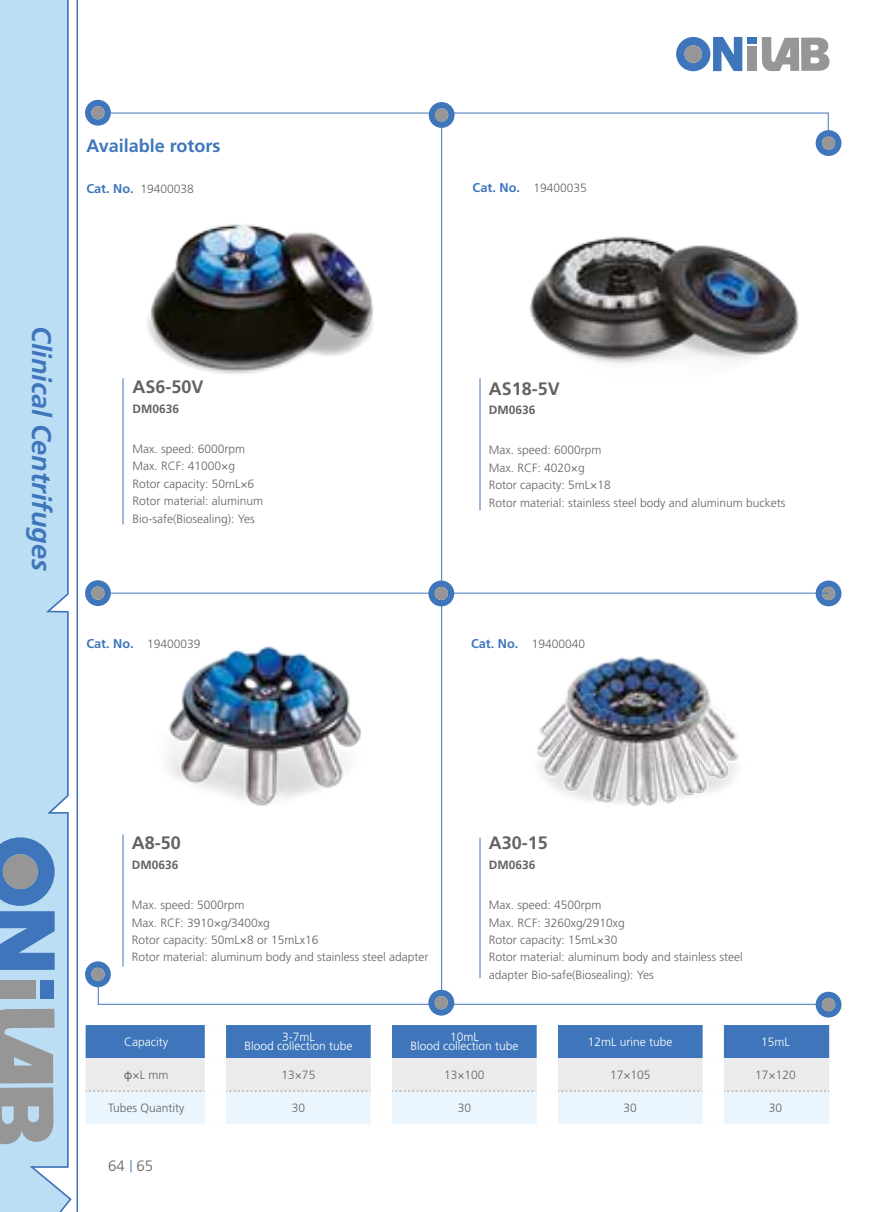
<style>
.page{position:relative;width:893px;height:1212px;background:#fff}
.page>*{position:absolute;margin:0;border:0;box-sizing:border-box;transform-origin:0 0}
.t1{font:italic 700 27px "Frutiger LT Std";color:#3f76bb}
.t2{font:700 18px "Frutiger LT Std";color:#636362}
.t3{font:700 18px "Frutiger LT Std";color:#3f76bb}
.t4{font:300 15px "Frutiger LT Std";color:#636362}
.t5{font:300 12px/17.4px "Frutiger LT Std";color:#636362}
.t6{font:300 12px/9.9px "Frutiger LT Std";color:#fff;text-align:center}
.t7{font:700 12px "Frutiger LT Std";color:#636362}
.s1{font-weight:700;font-size:12.75px;color:#3f76bb}
.s2{color:#fff}
.s3{font-family:"Helvetica";font-weight:400}
</style>
<div class="page">
<hr style="left:77px;top:0;width:1px;height:1212px;background:#3f76bb">
<svg style="left:131px;top:1160px;width:1px;height:12px"></svg>
<svg style="left:676px;top:37px;width:66px;height:34px"></svg>
<div style="left:747px;top:46px;width:10px;height:25px;background:#969696"></div>
<div style="left:747px;top:37px;width:10px;height:7px;background:#3f76bb"></div>
<svg style="left:762px;top:37px;width:67px;height:34px"></svg>
<svg style="left:0;top:0;width:72px;height:1212px;background:#b3d3e9"></svg>
<img style="left:537px;top:656px;width:202px;height:150px">
<img style="left:479px;top:237px;width:320px;height:190px">
<img style="left:168px;top:646px;width:193px;height:160px">
<img style="left:122px;top:156px;width:321px;height:245px">
<svg style="left:86px;top:1025px;width:743px;height:99px;background:#b4c8e1"></svg>
<div style="left:205px;top:1058px;width:21px;height:33px;background:#fff"></div>
<div style="left:371px;top:1058px;width:21px;height:33px;background:#fff"></div>
<div style="left:537px;top:1058px;width:21px;height:33px;background:#fff"></div>
<div style="left:703px;top:1058px;width:21px;height:33px;background:#fff"></div>
<div style="left:205px;top:1091px;width:21px;height:33px;background:#fff"></div>
<div style="left:371px;top:1091px;width:21px;height:33px;background:#fff"></div>
<div style="left:537px;top:1091px;width:21px;height:33px;background:#fff"></div>
<div style="left:703px;top:1091px;width:21px;height:33px;background:#fff"></div>
<hr style="left:123px;top:378px;width:1px;height:146px;background:#3f76bb">
<hr style="left:480px;top:378px;width:1px;height:132px;background:#3f76bb">
<hr style="left:123px;top:834px;width:1px;height:133px;background:#3f76bb">
<hr style="left:480px;top:838px;width:1px;height:140px;background:#3f76bb">
<hr style="left:441px;top:103px;width:1px;height:896px;background:#3f76bb">
<svg style="left:85px;top:100px;width:756px;height:56px"></svg>
<div style="left:435px;top:108px;width:13px;height:14px;background:#969696;border-radius:50%"></div>
<svg style="left:85px;top:961px;width:756px;height:56px"></svg>
<div style="left:435px;top:996px;width:13px;height:13px;background:#969696;border-radius:50%"></div>
<svg style="left:816px;top:580px;width:25px;height:26px"></svg>
<div style="left:822px;top:587px;width:13px;height:13px;background:#969696;border-radius:50%"></div>
<hr style="left:98px;top:593px;width:730px;height:1px;background:#3f76bb">
<svg style="left:85px;top:580px;width:26px;height:26px"></svg>
<div style="left:91px;top:586px;width:14px;height:14px;background:#969696;border-radius:50%"></div>
<svg style="left:428px;top:580px;width:26px;height:26px"></svg>
<div style="left:435px;top:587px;width:13px;height:13px;background:#969696;border-radius:50%"></div>
<h2 class="t3" style="left:86px;top:135px;width:136px">Available rotors</h2>
<p class="t5" style="left:86px;top:180px;width:109px"><span class="s1">Cat. No.</span><span class="s2">1</span>19400038</p>
<h1 class="t1" style="left:57px;top:326px;width:246px;rotate:90deg">Clinical Centrifuges</h1>
<h2 class="t2" style="left:132px;top:376px;width:73px">AS6-50V</h2>
<p class="t7" style="left:132px;top:401px;width:48px">DM0636</p>
<p class="t5" style="left:132px;top:440px;width:132px">Max. speed: 6000rpm<br>Max. RCF: 41000×g<br>Rotor capacity: 50mL×6<br>Rotor material: aluminum<br>Bio-safe(Biosealing): Yes</p>
<p class="t5" style="left:86px;top:635px;width:116px"><span class="s1">Cat. No.</span><span class="s2">11</span>19400039</p>
<p class="t5" style="left:473px;top:179px;width:116px"><span class="s1">Cat. No.</span><span class="s2">11</span>19400035</p>
<h2 class="t2" style="left:489px;top:378px;width:73px">AS18-5V</h2>
<p class="t7" style="left:489px;top:403px;width:48px">DM0636</p>
<p class="t5" style="left:489px;top:442px;width:298px">Max. speed: 6000rpm<br>Max. RCF: 4020×g<br>Rotor capacity: 5mL×18<br>Rotor material: stainless steel body and aluminum buckets</p>
<p class="t5" style="left:471px;top:635px;width:116px"><span class="s1">Cat. No.</span><span class="s2">11</span>19400040</p>
<h2 class="t2" style="left:132px;top:832px;width:51px">A8-50</h2>
<p class="t7" style="left:132px;top:858px;width:48px">DM0636</p>
<p class="t5" style="left:132px;top:896px;width:298px">Max. speed: 5000rpm<br>Max. RCF: 3910×g/3400xg<br>Rotor capacity: 50mL×8 or 15mLx16<br>Rotor material: aluminum body and stainless steel adapter</p>
<h2 class="t2" style="left:489px;top:832px;width:61px">A30-15</h2>
<p class="t7" style="left:489px;top:858px;width:48px">DM0636</p>
<p class="t5" style="left:489px;top:896px;width:256px">Max. speed: 4500rpm<br>Max. RCF: 3260xg/2910xg<br>Rotor capacity: 15mL×30<br>Rotor material: aluminum body and stainless steel adapter Bio-safe(Biosealing): Yes</p>
<p class="t6" style="left:124px;top:1036px;width:45px">Capacity</p>
<p class="t6" style="left:244px;top:1031px;width:110px">3-7mL<br>Blood collection tube</p>
<p class="t6" style="left:410px;top:1031px;width:110px">10mL<br>Blood collection tube</p>
<p class="t6" style="left:588px;top:1036px;width:86px">12mL urine tube</p>
<p class="t6" style="left:761px;top:1036px;width:30px">15mL</p>
<p class="t5" style="left:124px;top:1066px;width:46px"><span class="s3">φ</span>×L mm</p>
<p class="t5" style="left:281px;top:1066px;width:35px">13×75</p>
<p class="t5" style="left:444px;top:1066px;width:42px">13×100</p>
<p class="t5" style="left:610px;top:1066px;width:42px">17×105</p>
<p class="t5" style="left:755px;top:1066px;width:42px">17×120</p>
<p class="t5" style="left:108px;top:1099px;width:78px">Tubes Quantity</p>
<p class="t5" style="left:292px;top:1099px;width:15px">30</p>
<p class="t5" style="left:458px;top:1099px;width:15px">30</p>
<p class="t5" style="left:624px;top:1099px;width:15px">30</p>
<p class="t5" style="left:769px;top:1099px;width:15px">30</p>
<p class="t4" style="left:108px;top:1157px;width:47px">64 65</p>
</div>
